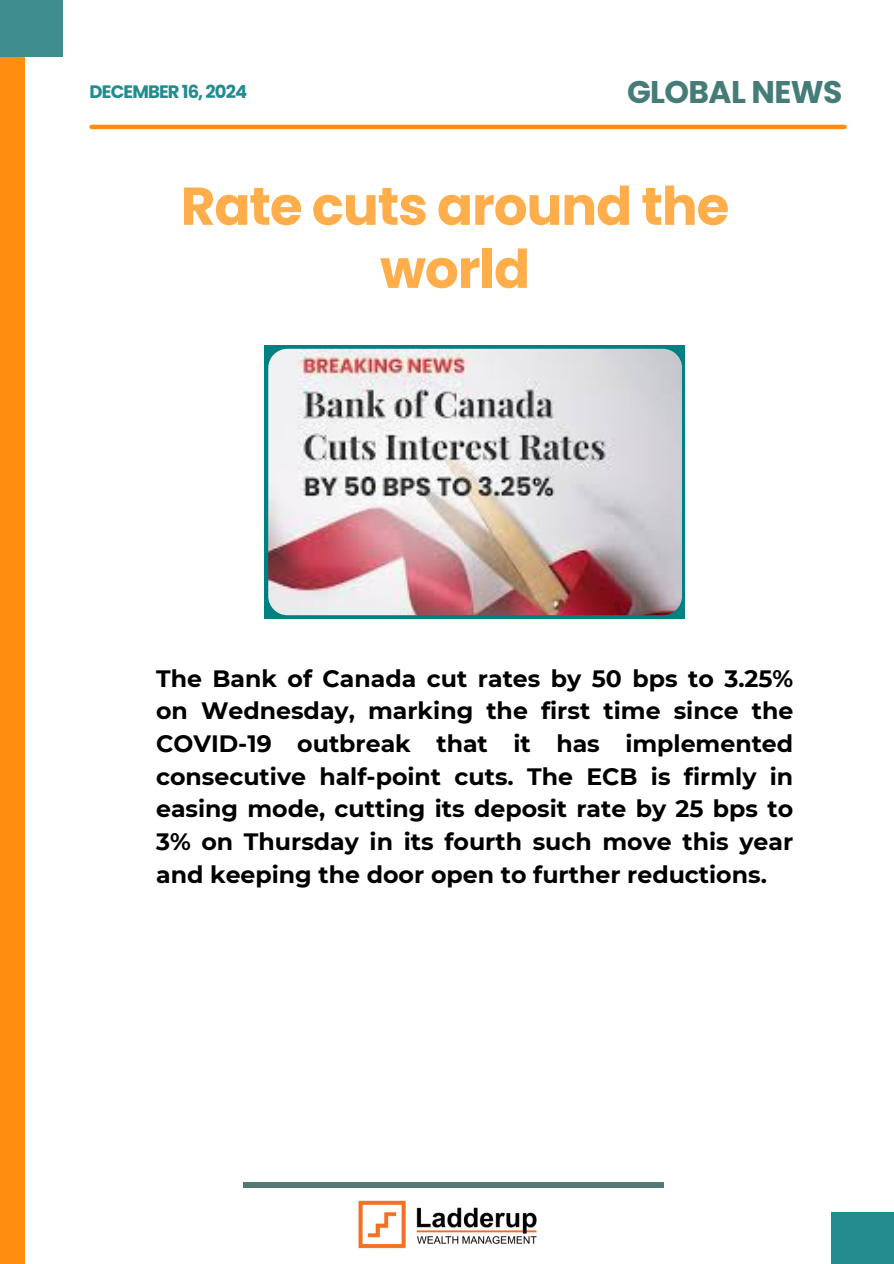
<style>
.page{position:relative;width:894px;height:1264px;background:#fff}
.page>*{position:absolute;margin:0;border:0;box-sizing:border-box;transform-origin:0 0}
.t1{font:700 53.1px/63px "Poppins";letter-spacing:-.02em;color:#ffae4b;text-align:center}
.t2{font:700 31.35px "Poppins";letter-spacing:-.02em;color:#467c78}
.t3{font:700 23.7px/32.7px "Montserrat";color:#000;text-align:justify}
.t4{font:700 18px "Poppins";letter-spacing:-.05em;color:#228c8f}
</style>
<div class="page">
<div style="left:0;top:0;width:24px;height:1263px;background:#ff8d10"></div>
<div style="left:0;top:0;width:63px;height:56px;background:#408d8f"></div>
<div style="left:831px;top:1212px;width:62px;height:51px;background:#228c8f"></div>
<hr style="left:92px;top:125px;width:752px;height:4px;background:#ff8d10">
<img style="left:358px;top:1200px;width:179px;height:49px">
<div style="left:243px;top:1182px;width:420px;height:6px;background:#507b75"></div>
<svg style="left:264px;top:345px;width:420px;height:274px;fill:#008080"></svg>
<img style="left:268px;top:349px;width:413px;height:266px;border-radius:19px">
<p class="t4" style="left:90px;top:79px;width:159px">DECEMBER 16, 2024</p>
<p class="t2" style="left:627px;top:70px;width:217px">GLOBAL NEWS</p>
<h2 class="t1" style="left:181px;top:175px;width:550px">Rate cuts around the world</h2>
<p class="t3" style="left:156px;top:662px;width:638px">The Bank of Canada cut rates by 50 bps to 3.25% on Wednesday, marking the first time since the COVID-19 outbreak that it has implemented consecutive half-point cuts. The ECB is firmly in easing mode, cutting its deposit rate by 25 bps to 3% on Thursday in its fourth such move this year and keeping the door open to further reductions.</p>
</div>
